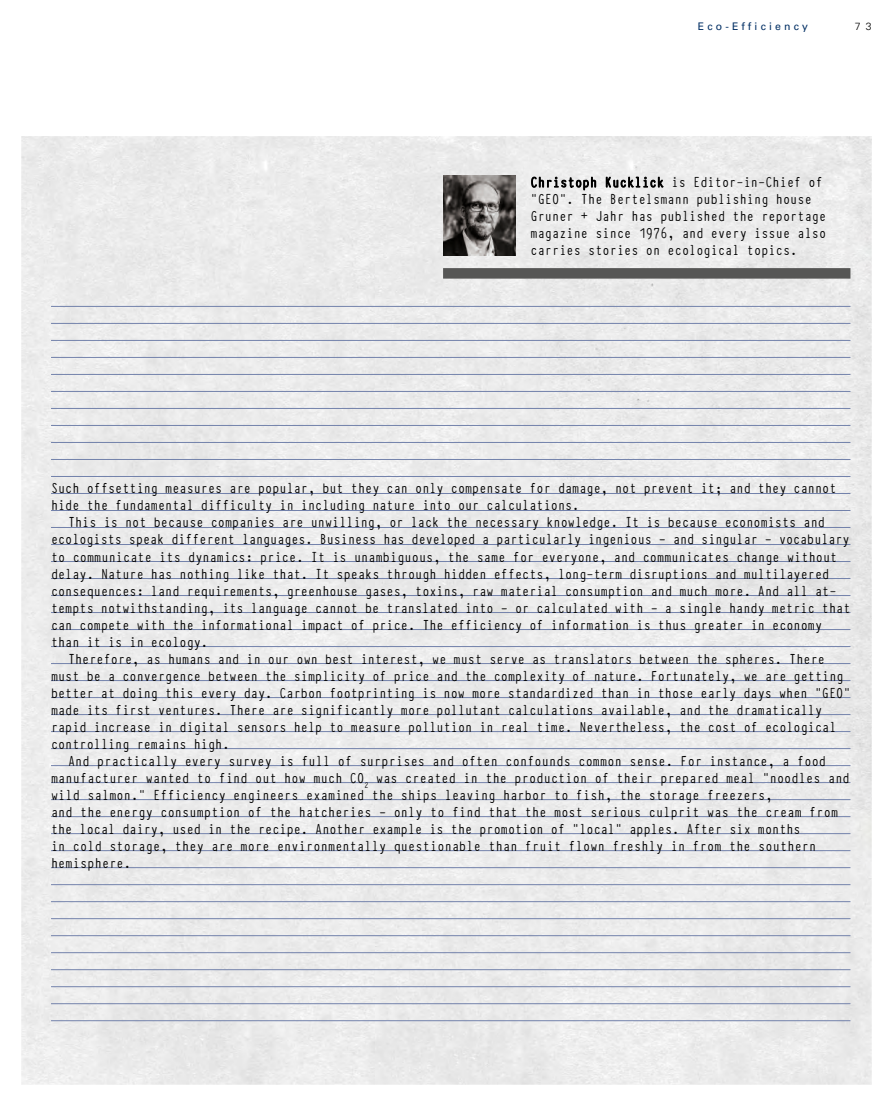
<style>
.page{position:relative;width:893px;height:1106px;background:#fff}
.page>*{position:absolute;margin:0;border:0;box-sizing:border-box;transform-origin:0 0}
.t1{font:15px/17px "Typewriter Eplus";color:#000}
.t2{font:10.5px "Univers";letter-spacing:.3em;color:#002e63}
.t3{font:300 10.5px "Univers";color:#000}
</style>
<div class="page">
<div style="left:21px;top:136px;width:851px;height:948px;background:#ebebeb"></div>
<div style="left:443px;top:268px;width:407px;height:11px;background:#565655"></div>
<img style="left:443px;top:175px;width:72px;height:80px">
<hr style="left:51px;top:901px;width:799px;height:1px;background:#7382ab">
<hr style="left:51px;top:510px;width:799px;height:1px;background:#7382ab">
<hr style="left:51px;top:714px;width:799px;height:1px;background:#7382ab">
<hr style="left:51px;top:306px;width:799px;height:1px;background:#7382ab">
<hr style="left:51px;top:816px;width:799px;height:1px;background:#7382ab">
<hr style="left:51px;top:408px;width:799px;height:1px;background:#7382ab">
<hr style="left:51px;top:612px;width:799px;height:1px;background:#7382ab">
<hr style="left:51px;top:918px;width:799px;height:1px;background:#7382ab">
<hr style="left:51px;top:527px;width:799px;height:1px;background:#7382ab">
<hr style="left:51px;top:731px;width:799px;height:1px;background:#7382ab">
<hr style="left:51px;top:323px;width:799px;height:1px;background:#7382ab">
<hr style="left:51px;top:833px;width:799px;height:1px;background:#7382ab">
<hr style="left:51px;top:425px;width:799px;height:1px;background:#7382ab">
<hr style="left:51px;top:629px;width:799px;height:1px;background:#7382ab">
<hr style="left:51px;top:935px;width:799px;height:1px;background:#7382ab">
<hr style="left:51px;top:544px;width:799px;height:1px;background:#7382ab">
<hr style="left:51px;top:748px;width:799px;height:1px;background:#7382ab">
<hr style="left:51px;top:340px;width:799px;height:1px;background:#7382ab">
<hr style="left:51px;top:850px;width:799px;height:1px;background:#7382ab">
<hr style="left:51px;top:442px;width:799px;height:1px;background:#7382ab">
<hr style="left:51px;top:646px;width:799px;height:1px;background:#7382ab">
<hr style="left:51px;top:952px;width:799px;height:1px;background:#7382ab">
<hr style="left:51px;top:561px;width:799px;height:1px;background:#7382ab">
<hr style="left:51px;top:765px;width:799px;height:1px;background:#7382ab">
<hr style="left:51px;top:357px;width:799px;height:1px;background:#7382ab">
<hr style="left:51px;top:867px;width:799px;height:1px;background:#7382ab">
<hr style="left:51px;top:459px;width:799px;height:1px;background:#7382ab">
<hr style="left:51px;top:663px;width:799px;height:1px;background:#7382ab">
<hr style="left:51px;top:969px;width:799px;height:1px;background:#7382ab">
<hr style="left:51px;top:578px;width:799px;height:1px;background:#7382ab">
<hr style="left:51px;top:782px;width:799px;height:1px;background:#7382ab">
<hr style="left:51px;top:374px;width:799px;height:1px;background:#7382ab">
<hr style="left:51px;top:884px;width:799px;height:1px;background:#7382ab">
<hr style="left:51px;top:476px;width:799px;height:1px;background:#7382ab">
<hr style="left:51px;top:680px;width:799px;height:1px;background:#7382ab">
<hr style="left:51px;top:986px;width:799px;height:1px;background:#7382ab">
<hr style="left:51px;top:595px;width:799px;height:1px;background:#7382ab">
<hr style="left:51px;top:799px;width:799px;height:1px;background:#7382ab">
<hr style="left:51px;top:391px;width:799px;height:1px;background:#7382ab">
<hr style="left:51px;top:493px;width:799px;height:1px;background:#7382ab">
<hr style="left:51px;top:697px;width:799px;height:1px;background:#7382ab">
<hr style="left:51px;top:1003px;width:799px;height:1px;background:#7382ab">
<hr style="left:51px;top:1020px;width:799px;height:1px;background:#7382ab">
<svg style="left:531px;top:176px;width:65px;height:14px"></svg>
<svg style="left:606px;top:177px;width:57px;height:11px"></svg>
<p class="t2" style="left:698px;top:20px;width:112px">Eco-Efficiency</p>
<p class="t3" style="left:855px;top:20px;width:18px">7 3</p>
<p class="t1" style="left:530px;top:174px;width:297px">Christoph Kucklick is Editor-in-Chief of “GEO”. The Bertelsmann publishing house Gruner + Jahr has published the reportage magazine since 1976, and every issue also carries stories on ecological topics.</p>
<p class="t1" style="left:51px;top:480px;width:787px">Such offsetting measures are popular, but they can only compensate for damage, not prevent it; and they cannot hide the fundamental difficulty in including nature into our calculations.</p>
<p class="t1" style="left:68px;top:514px;width:758px">This is not because companies are unwilling, or lack the necessary knowledge. It is because economists and</p>
<p class="t1" style="left:51px;top:531px;width:800px">ecologists speak different languages. Business has developed a particularly ingenious – and singular – vocabulary</p>
<p class="t1" style="left:51px;top:548px;width:788px">to communicate its dynamics: price. It is unambiguous, the same for everyone, and communicates change without</p>
<p class="t1" style="left:51px;top:565px;width:780px">delay. Nature has nothing like that. It speaks through hidden effects, long-term disruptions and multilayered</p>
<p class="t1" style="left:51px;top:582px;width:787px">consequences: land requirements, greenhouse gases, toxins, raw material consumption and much more. And all at-</p>
<p class="t1" style="left:51px;top:599px;width:801px">tempts notwithstanding, its language cannot be translated into – or calculated with – a single handy metric that</p>
<p class="t1" style="left:51px;top:616px;width:773px">can compete with the informational impact of price. The efficiency of information is thus greater in economy</p>
<p class="t1" style="left:51px;top:633px;width:159px">than it is in ecology.</p>
<p class="t1" style="left:68px;top:650px;width:758px">Therefore, as humans and in our own best interest, we must serve as translators between the spheres. There</p>
<p class="t1" style="left:51px;top:667px;width:794px">must be a convergence between the simplicity of price and the complexity of nature. Fortunately, we are getting</p>
<p class="t1" style="left:51px;top:684px;width:801px">better at doing this every day. Carbon footprinting is now more standardized than in those early days when “GEO”</p>
<p class="t1" style="left:51px;top:701px;width:773px">made its first ventures. There are significantly more pollutant calculations available, and the dramatically</p>
<p class="t1" style="left:51px;top:718px;width:787px">rapid increase in digital sensors help to measure pollution in real time. Nevertheless, the cost of ecological</p>
<p class="t1" style="left:51px;top:735px;width:180px">controlling remains high.</p>
<p class="t1" style="left:68px;top:752px;width:760px">And practically every survey is full of surprises and often confounds common sense. For instance, a food</p>
<p class="t1" style="left:51px;top:769px;width:800px">manufacturer wanted to find out how much CO<sub>2</sub> was created in the production of their prepared meal “noodles and</p>
<p class="t1" style="left:51px;top:786px;width:723px">wild salmon.” Efficiency engineers examined the ships leaving harbor to fish, the storage freezers,</p>
<p class="t1" style="left:51px;top:803px;width:789px">and the energy consumption of the hatcheries – only to find that the most serious culprit was the cream from</p>
<p class="t1" style="left:51px;top:820px;width:751px">the local dairy, used in the recipe. Another example is the promotion of “local” apples. After six months</p>
<p class="t1" style="left:51px;top:837px;width:767px">in cold storage, they are more environmentally questionable than fruit flown freshly in from the southern</p>
<p class="t1" style="left:51px;top:854px;width:82px">hemisphere.</p>
</div>
